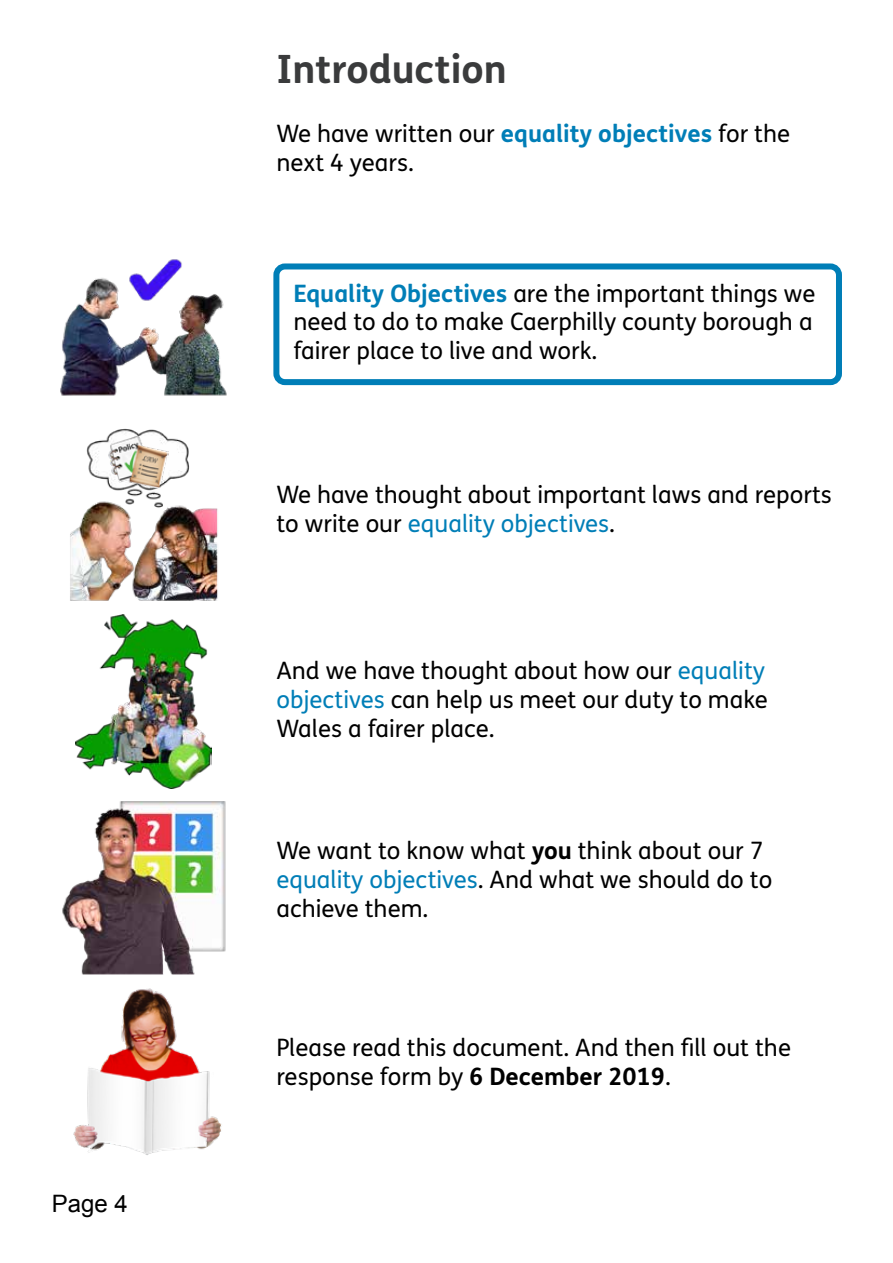
<style>
.page{position:relative;width:893px;height:1263px;background:#fff}
.page>*{position:absolute;margin:0;border:0;box-sizing:border-box;transform-origin:0 0}
.t1{font:700 39px "FS Me Pro";color:#3a3b3c}
.t2{font:24px/28.8px "FS Me Pro";color:#000}
.t3{font:24px "Arial";color:#000}
.s1{font-weight:700;color:#007eb7}
.s2{color:#007eb7}
.s3{font-weight:700}
</style>
<div class="page">
<img style="left:60px;top:259px;width:167px;height:137px">
<img style="left:75px;top:614px;width:137px;height:174px">
<img style="left:62px;top:801px;width:164px;height:174px">
<img style="left:73px;top:988px;width:149px;height:167px">
<img style="left:70px;top:428px;width:148px;height:173px">
<img style="left:105px;top:435px;width:63px;height:52px">
<div style="left:273px;top:263px;width:569px;height:122px;border:6px solid #007eb7;border-radius:9px"></div>
<p class="t3" style="left:52px;top:1188px;width:78px">Page 4</p>
<h1 class="t1" style="left:276px;top:39px;width:232px">Introduction</h1>
<p class="t2" style="left:276px;top:119px;width:515px">We have written our <span class="s1">equality objectives</span> for the next 4 years.</p>
<p class="t2" style="left:293px;top:278px;width:523px;text-align:justify"><span class="s1">Equality Objectives</span> are the important things we need to do to make Caerphilly county borough a fairer place to live and work.</p>
<p class="t2" style="left:276px;top:479px;width:557px">We have thought about important laws and reports to write our <span class="s2">equality objectives</span>.</p>
<p class="t2" style="left:276px;top:656px;width:493px">And we have thought about how our <span class="s2">equality objectives</span> can help us meet our duty to make<br>Wales a fairer place.</p>
<p class="t2" style="left:276px;top:836px;width:497px">We want to know what <span class="s3">you</span> think about our 7 <span class="s2">equality objectives</span>. And what we should do to achieve them.</p>
<p class="t2" style="left:276px;top:1033px;width:516px">Please read this document. And then fll out the response form by <span class="s3">6 December 2019</span>.</p>
</div>
